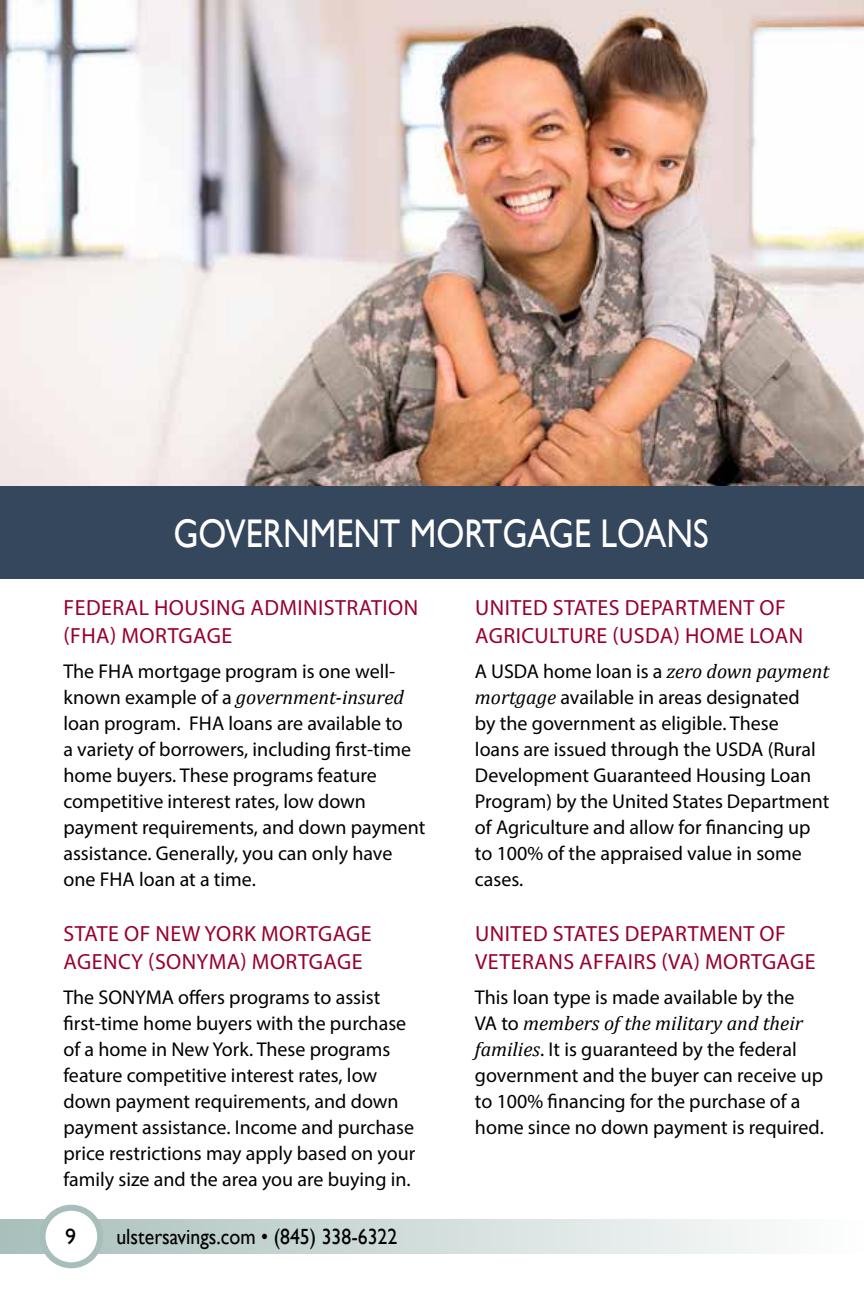
<style>
.page{position:relative;width:864px;height:1296px;background:#fff}
.page>*{position:absolute;margin:0;border:0;box-sizing:border-box;transform-origin:0 0}
.t1{font:40px "Gill Sans";color:#fff;scale:.85 1}
.t2{font:22px/28px "Myriad Pro";letter-spacing:.02em;color:#98002e}
.t3{font:22px "Gill Sans";color:#000;scale:.9 1}
.t4{font:22px "Gill Sans";color:#000}
.t5{font:20px/26px "Myriad Pro";color:#000}
.t6{font:italic 20px "Cambria";color:#000}
.s1{font-family:"Myriad Pro";font-style:normal}
.s2{font-family:"Cambria";font-style:italic}
</style>
<div class="page">
<div style="left:0;top:1219px;width:864px;height:35px;background:linear-gradient(to right,#a8bfbb,#fefefe)"></div>
<div style="left:43px;top:1208px;width:57px;height:57px;background:#fff;border-radius:50%"></div>
<div style="left:40px;top:1205px;width:63px;height:63px;border:6px solid #a7beba;border-radius:50%"></div>
<img style="left:0;top:0;width:864px;height:487px">
<div style="left:0;top:487px;width:864px;height:92px;background:#34475c"></div>
<h1 class="t1" style="left:173px;top:510px;width:631px">GOVERNMENT MORTGAGE LOANS</h1>
<p class="t2" style="left:64px;top:594px;width:356px">FEDERAL HOUSING ADMINISTRATION (FHA) MORTGAGE</p>
<p class="t5" style="left:63px;top:658px;width:333px">The FHA mortgage program is one well-</p>
<p class="t6" style="left:63px;top:683px;width:342px"><span class="s1">known example of a</span> government-insured</p>
<p class="t5" style="left:63px;top:710px;width:364px">loan program. FHA loans are available to<br>a variety of borrowers, including first-time home buyers. These programs feature competitive interest rates, low down payment requirements, and down payment assistance. Generally, you can only have one FHA loan at a time.</p>
<p class="t2" style="left:64px;top:920px;width:310px">STATE OF NEW YORK MORTGAGE<br>AGENCY (SONYMA) MORTGAGE</p>
<p class="t5" style="left:63px;top:984px;width:353px">The SONYMA offers programs to assist first-time home buyers with the purchase of a home in New York. These programs feature competitive interest rates, low down payment requirements, and down payment assistance. Income and purchase price restrictions may apply based on your family size and the area you are buying in.</p>
<p class="t4" style="left:65px;top:1224px;width:12px">9</p>
<p class="t3" style="left:116px;top:1224px;width:314px">ulstersavings.com • (845) 338-6322</p>
<p class="t2" style="left:475px;top:594px;width:329px">UNITED STATES DEPARTMENT OF<br>AGRICULTURE (USDA) HOME LOAN</p>
<p class="t5" style="left:475px;top:658px;width:356px">A USDA home loan is a <span class="s2">zero down payment mortgage</span> available in areas designated<br>by the government as eligible. These<br>loans are issued through the USDA (Rural Development Guaranteed Housing Loan Program) by the United States Department of Agriculture and allow for financing up to 100% of the appraised value in some cases.</p>
<p class="t2" style="left:475px;top:920px;width:342px">UNITED STATES DEPARTMENT OF<br>VETERANS AFFAIRS (VA) MORTGAGE</p>
<p class="t5" style="left:475px;top:984px;width:321px">This loan type is made available by the</p>
<p class="t6" style="left:475px;top:1009px;width:329px"><span class="s1">VA to</span> members of the military and their</p>
<p class="t5" style="left:475px;top:1036px;width:350px"><span class="s2">families</span>. It is guaranteed by the federal government and the buyer can receive up to 100% financing for the purchase of a home since no down payment is required.</p>
</div>
